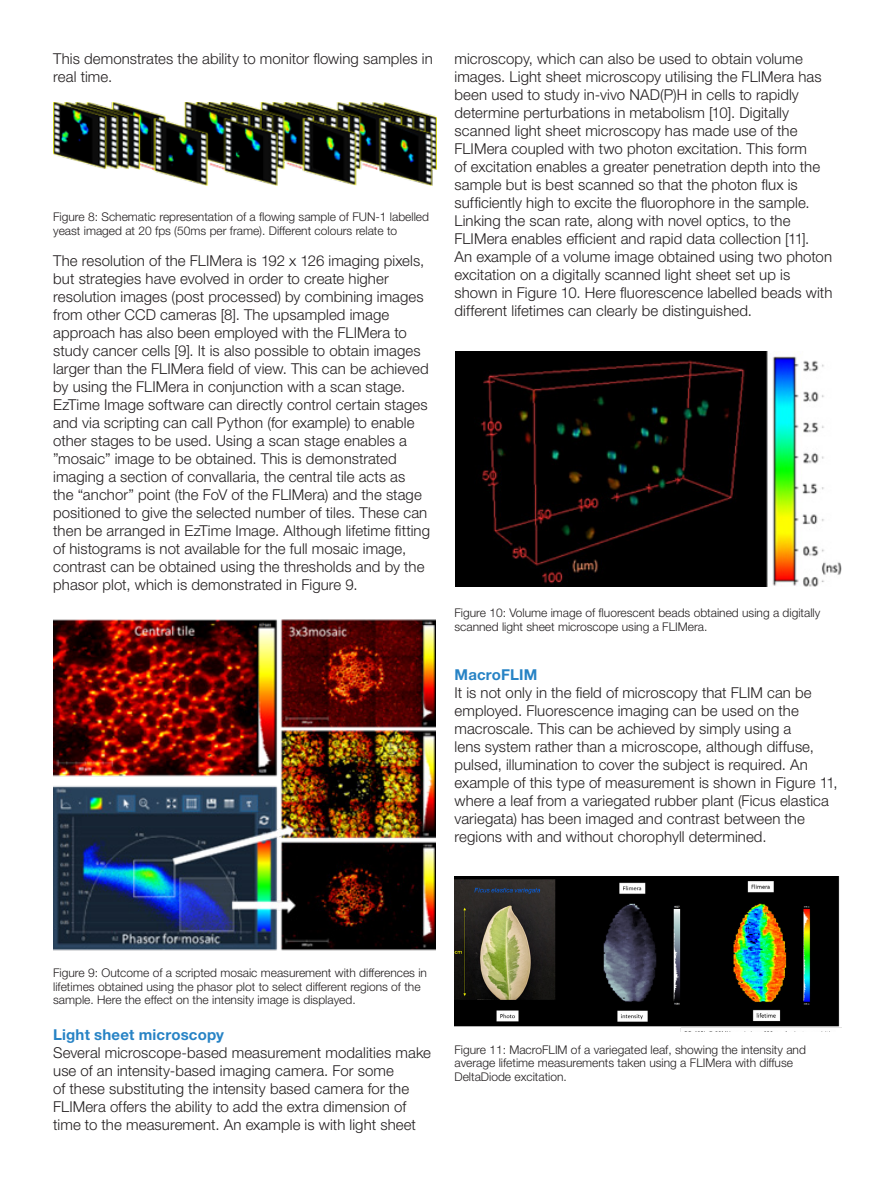
<style>
.page{position:relative;width:891px;height:1188px;background:#fff}
.page>*{position:absolute;margin:0;border:0;box-sizing:border-box;transform-origin:0 0}
.blue_header{font:300 15px/18px "Helvetica Neue LT Std";letter-spacing:.005em;color:#231f20}
.blue_header-2{font:700 15px "Helvetica Neue LT Std";letter-spacing:.01em;color:#2783c5}
.blue_header-3{font:300 12px/13.5px "Helvetica Neue LT Std";color:#231f20}
</style>
<div class="page">
<img style="left:54px;top:102px;width:382px;height:83px">
<img style="left:54px;top:619px;width:381px;height:332px">
<img style="left:455px;top:352px;width:386px;height:235px">
<img style="left:454px;top:876px;width:388px;height:155px">
<p class="blue_header" style="left:53px;top:49px;width:381px">This demonstrates the ability to monitor flowing samples in real time.</p>
<p class="blue_header-3" style="left:53px;top:210px;width:377px">Figure 8: Schematic representation of a flowing sample of FUN-1 labelled yeast imaged at 20 fps (50ms per frame). Different colours relate to</p>
<p class="blue_header" style="left:53px;top:251px;width:378px">The resolution of the FLIMera is 192 x 126 imaging pixels, but strategies have evolved in order to create higher resolution images (post processed) by combining images from other CCD cameras [8]. The upsampled image approach has also been employed with the FLIMera to study cancer cells [9]. It is also possible to obtain images larger than the FLIMera field of view. This can be achieved by using the FLIMera in conjunction with a scan stage.<br>EzTime Image software can directly control certain stages and via scripting can call Python (for example) to enable other stages to be used. Using a scan stage enables a ”mosaic” image to be obtained. This is demonstrated imaging a section of convallaria, the central tile acts as<br>the “anchor” point (the FoV of the FLIMera) and the stage positioned to give the selected number of tiles. These can then be arranged in EzTime Image. Although lifetime fitting of histograms is not available for the full mosaic image, contrast can be obtained using the thresholds and by the phasor plot, which is demonstrated in Figure 9.</p>
<p class="blue_header" style="left:454px;top:49px;width:369px">microscopy, which can also be used to obtain volume images. Light sheet microscopy utilising the FLIMera has been used to study in-vivo NAD(P)H in cells to rapidly determine perturbations in metabolism [10]. Digitally scanned light sheet microscopy has made use of the FLIMera coupled with two photon excitation. This form of excitation enables a greater penetration depth into the sample but is best scanned so that the photon flux is sufficiently high to excite the fluorophore in the sample.<br>Linking the scan rate, along with novel optics, to the FLIMera enables efficient and rapid data collection [11].</p>
<p class="blue_header" style="left:454px;top:247px;width:379px">An example of a volume image obtained using two photon excitation on a digitally scanned light sheet set up is shown in Figure 10. Here fluorescence labelled beads with different lifetimes can clearly be distinguished.</p>
<p class="blue_header-3" style="left:454px;top:606px;width:367px">Figure 10: Volume image of fluorescent beads obtained using a digitally scanned light sheet microscope using a FLIMera.</p>
<p class="blue_header-2" style="left:454px;top:665px;width:84px">MacroFLIM</p>
<p class="blue_header" style="left:454px;top:683px;width:385px">It is not only in the field of microscopy that FLIM can be employed. Fluorescence imaging can be used on the macroscale. This can be achieved by simply using a<br>lens system rather than a microscope, although diffuse, pulsed, illumination to cover the subject is required. An example of this type of measurement is shown in Figure 11, where a leaf from a variegated rubber plant (Ficus elastica variegata) has been imaged and contrast between the regions with and without chorophyll determined.</p>
<p class="blue_header-3" style="left:53px;top:966px;width:375px">Figure 9: Outcome of a scripted mosaic measurement with differences in lifetimes obtained using the phasor plot to select different regions of the sample. Here the effect on the intensity image is displayed.</p>
<p class="blue_header-2" style="left:53px;top:1025px;width:172px">Light sheet microscopy</p>
<p class="blue_header" style="left:53px;top:1043px;width:379px">Several microscope-based measurement modalities make use of an intensity-based imaging camera. For some<br>of these substituting the intensity based camera for the FLIMera offers the ability to add the extra dimension of time to the measurement. An example is with light sheet</p>
<p class="blue_header-3" style="left:454px;top:1042px;width:353px">Figure 11: MacroFLIM of a variegated leaf, showing the intensity and average lifetime measurements taken using a FLIMera with diffuse<br>DeltaDiode excitation.</p>
</div>
